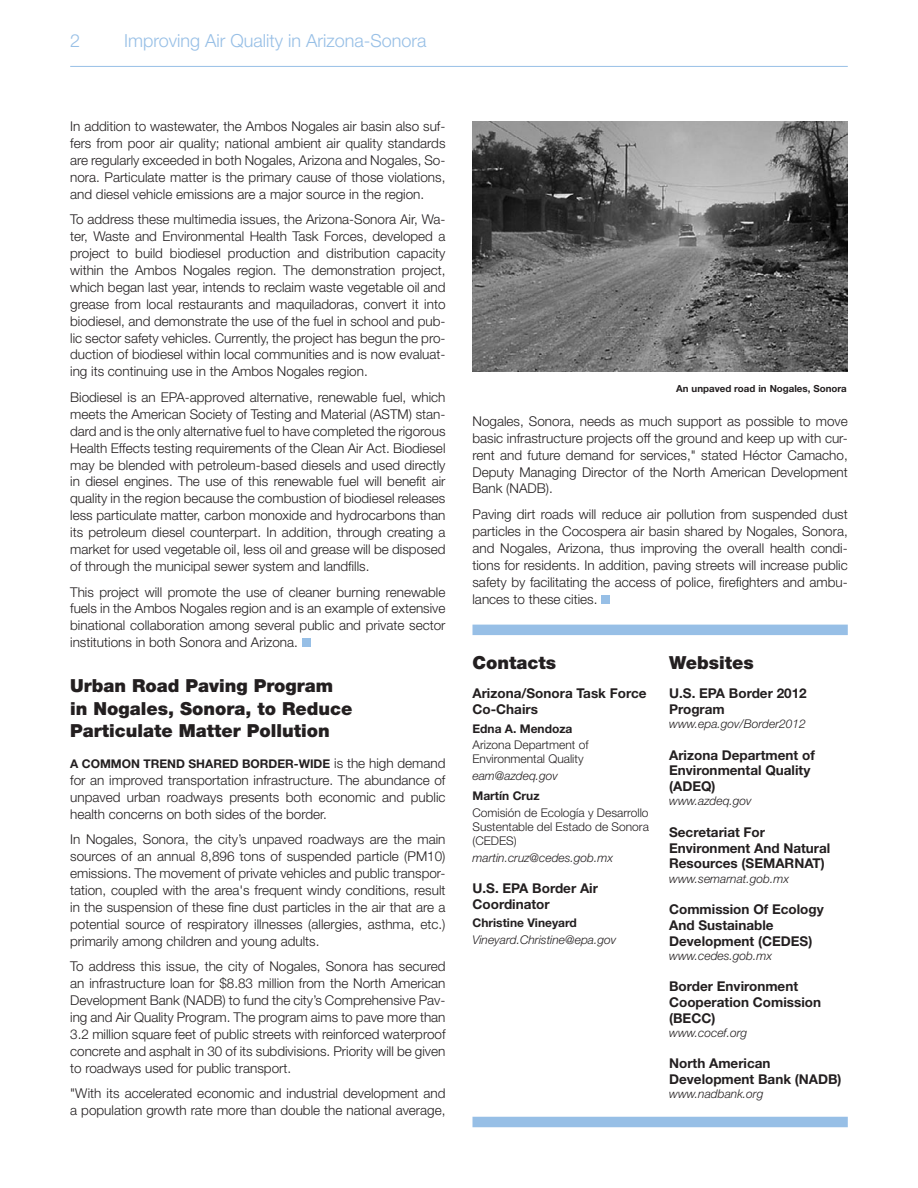
<style>
.page{position:relative;width:918px;height:1188px;background:#fff}
.page>*{position:absolute;margin:0;border:0;box-sizing:border-box;transform-origin:0 0}
.Big_Head{font:900 18px/22.5px "Helvetica Neue";color:#231f20}
.Page_Header_Left{font:300 18px "Helvetica Neue LT Std";color:#97bfe6}
.Main_Copy{font:300 13.5px/16.8px "Helvetica Neue LT Std";color:#231f20;text-align:justify}
.Contact_Dept{font:700 13.5px/15.8px "Helvetica Neue LT Std";color:#231f20}
.contact_email_url{font:italic 300 12px "Helvetica Neue";color:#231f20}
.Contact_body{font:300 12px/14.2px "Helvetica Neue LT Std";color:#231f20}
.Main_Copy-2{font:700 12px "Helvetica Neue LT Std";color:#231f20}
.Contact_Name{font:700 12px "Helvetica Neue LT Std";color:#231f20}
.Caption_2{font:700 9.75px "Helvetica Neue LT Std";color:#231f20}
.s1{font-weight:300;font-size:13.5px}
</style>
<div class="page">
<div style="left:302px;top:639px;width:8px;height:8px;background:#97bfe6"></div>
<div style="left:601px;top:595px;width:9px;height:9px;background:#97bfe6"></div>
<hr style="left:70px;top:66px;width:778px;height:1px;background:#97bfe6">
<img style="left:472px;top:122px;width:376px;height:249px">
<div style="left:472px;top:625px;width:376px;height:10px;background:#97bfe6"></div>
<div style="left:472px;top:1117px;width:376px;height:10px;background:#97bfe6"></div>
<p class="Page_Header_Left" style="left:70px;top:29px;width:12px">2</p>
<p class="Page_Header_Left" style="left:124px;top:29px;width:304px">Improving Air Quality in Arizona-Sonora</p>
<p class="Main_Copy" style="left:70px;top:118px;width:377px">In addition to wastewater, the Ambos Nogales air basin also suf&shy;fers from poor air quality; national ambient air quality standards are regularly exceeded in both Nogales, Arizona and Nogales, So&shy;nora. Particulate matter is the primary cause of those violations, and diesel vehicle emissions are a major source in the region.</p>
<p class="Main_Copy" style="left:70px;top:211px;width:377px">To address these multimedia issues, the Arizona-Sonora Air, Wa&shy;ter, Waste and Environmental Health Task Forces, developed a project to build biodiesel production and distribution capacity within the Ambos Nogales region. The demonstration project, which began last year, intends to reclaim waste vegetable oil and grease from local restaurants and maquiladoras, convert it into biodiesel, and demonstrate the use of the fuel in school and pub&shy;lic sector safety vehicles. Currently, the project has begun the pro&shy;duction of biodiesel within local communities and is now evaluat&shy;ing its continuing use in the Ambos Nogales region.</p>
<p class="Main_Copy" style="left:70px;top:389px;width:377px">Biodiesel is an EPA-approved alternative, renewable fuel, which meets the American Society of Testing and Material (ASTM) stan&shy;dard and is the only alternative fuel to have completed the rigorous Health Effects testing requirements of the Clean Air Act. Biodiesel may be blended with petroleum-based diesels and used directly in diesel engines. The use of this renewable fuel will benefit air quality in the region because the combustion of biodiesel releases less particulate matter, carbon monoxide and hydrocarbons than its petroleum diesel counterpart. In addition, through creating a market for used vegetable oil, less oil and grease will be disposed of through the municipal sewer system and landfills.</p>
<p class="Main_Copy" style="left:70px;top:583px;width:377px">This project will promote the use of cleaner burning renewable fuels in the Ambos Nogales region and is an example of extensive binational collaboration among several public and private sector institutions in both Sonora and Arizona.</p>
<p class="Big_Head" style="left:70px;top:674px;width:284px">Urban Road Paving Program in Nogales, Sonora, to Reduce<br>Particulate Matter Pollution</p>
<p class="Main_Copy-2" style="left:70px;top:756px;width:377px">A common trend shared border-wide <span class="s1">is the high demand</span></p>
<p class="Main_Copy" style="left:70px;top:771px;width:377px">for an improved transportation infrastructure. The abundance of unpaved urban roadways presents both economic and public health concerns on both sides of the border.</p>
<p class="Main_Copy" style="left:70px;top:831px;width:377px">In Nogales, Sonora, the city’s unpaved roadways are the main sources of an annual 8,896 tons of suspended particle (PM10) emissions. The movement of private vehicles and public transpor&shy;tation, coupled with the area's frequent windy conditions, result in the suspension of these fine dust particles in the air that are a potential source of respiratory illnesses (allergies, asthma, etc.) primarily among children and young adults.</p>
<p class="Main_Copy" style="left:70px;top:958px;width:377px">To address this issue, the city of Nogales, Sonora has secured an infrastructure loan for $8.83 million from the North American Development Bank (NADB) to fund the city’s Comprehensive Pav&shy;ing and Air Quality Program. The program aims to pave more than 3.2 million square feet of public streets with reinforced waterproof concrete and asphalt in 30 of its subdivisions. Priority will be given to roadways used for public transport.</p>
<p class="Main_Copy" style="left:70px;top:1085px;width:377px">"With its accelerated economic and industrial development and a population growth rate more than double the national average,</p>
<p class="Caption_2" style="left:676px;top:383px;width:172px">An unpaved road in Nogales, Sonora</p>
<p class="Main_Copy" style="left:472px;top:412px;width:377px">Nogales, Sonora, needs as much support as possible to move basic infrastructure projects off the ground and keep up with cur&shy;rent and future demand for services," stated Héctor Camacho, Deputy Managing Director of the North American Development Bank (NADB).</p>
<p class="Main_Copy" style="left:472px;top:506px;width:377px">Paving dirt roads will reduce air pollution from suspended dust particles in the Cocospera air basin shared by Nogales, Sonora, and Nogales, Arizona, thus improving the overall health condi&shy;tions for residents. In addition, paving streets will increase public safety by facilitating the access of police, firefighters and ambu&shy;lances to these cities.</p>
<p class="Big_Head" style="left:472px;top:651px;width:85px">Contacts</p>
<p class="Contact_Dept" style="left:472px;top:685px;width:176px">Arizona/Sonora Task Force<br>Co-Chairs</p>
<p class="Contact_Name" style="left:472px;top:721px;width:102px">Edna A. Mendoza</p>
<p class="Contact_body" style="left:472px;top:737px;width:118px">Arizona Department of<br>Environmental Quality</p>
<p class="contact_email_url" style="left:472px;top:768px;width:87px">eam@azdeq.gov</p>
<p class="Contact_Name" style="left:472px;top:789px;width:69px">Martín Cruz</p>
<p class="Contact_body" style="left:472px;top:805px;width:178px;text-align:justify">Comisión de Ecología y Desarrollo Sustentable del Estado de Sonora (CEDES)</p>
<p class="contact_email_url" style="left:472px;top:850px;width:142px">martin.cruz@cedes.gob.mx</p>
<p class="Contact_Dept" style="left:472px;top:880px;width:127px">U.S. EPA Border Air<br>Coordinator</p>
<p class="Contact_Name" style="left:472px;top:916px;width:106px">Christine Vineyard</p>
<p class="contact_email_url" style="left:472px;top:932px;width:145px">Vineyard.Christine@epa.gov</p>
<p class="Big_Head" style="left:669px;top:651px;width:86px">Websites</p>
<p class="Contact_Dept" style="left:669px;top:685px;width:139px">U.S. Epa Border 2012<br>Program</p>
<p class="contact_email_url" style="left:669px;top:717px;width:138px">www.epa.gov/Border2012</p>
<p class="Contact_Dept" style="left:669px;top:747px;width:147px">Arizona Department of<br>Environmental Quality (ADE</p>
<p class="Contact_Dept" style="left:701px;top:778px;width:16px">Q)</p>
<p class="contact_email_url" style="left:669px;top:794px;width:84px">www.azdeq.gov</p>
<p class="Contact_Dept" style="left:669px;top:824px;width:163px">Secretariat For<br>Environment And Natural<br>Resources (SEMARNAT</p>
<p class="Contact_Dept" style="left:821px;top:855px;width:5px">)</p>
<p class="contact_email_url" style="left:669px;top:871px;width:121px">www.semarnat.gob.mx</p>
<p class="Contact_Dept" style="left:669px;top:901px;width:156px">Commission Of Ecology<br>And Sustainable<br>Development (CEDES</p>
<p class="Contact_Dept" style="left:808px;top:933px;width:5px">)</p>
<p class="contact_email_url" style="left:669px;top:948px;width:104px">www.cedes.gob.mx</p>
<p class="Contact_Dept" style="left:669px;top:978px;width:153px">Border Environment<br>Cooperation Comission (BECC</p>
<p class="Contact_Dept" style="left:711px;top:1010px;width:5px">)</p>
<p class="contact_email_url" style="left:669px;top:1026px;width:80px">www.cocef.org</p>
<p class="Contact_Dept" style="left:669px;top:1055px;width:141px">North American<br>Development Bank (NADB</p>
<p class="Contact_Dept" style="left:838px;top:1071px;width:5px">)</p>
<p class="contact_email_url" style="left:669px;top:1087px;width:96px">www.nadbank.org</p>
</div>
